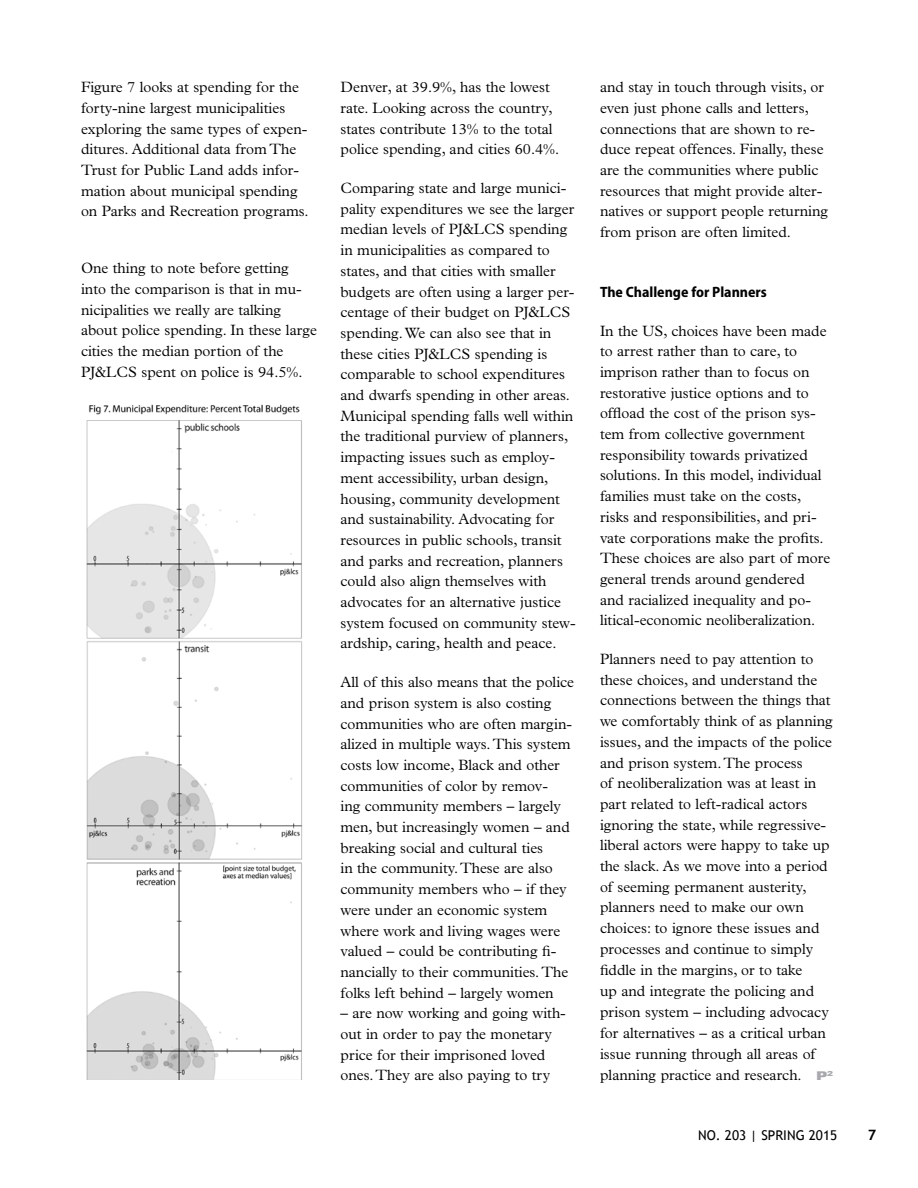
<style>
.page{position:relative;width:918px;height:1188px;background:#fff}
.page>*{position:absolute;margin:0;border:0;box-sizing:border-box;transform-origin:0 0}
.t1{font:300 15px/20.7px "Plantin";color:#000}
.t2{font:700 semi-condensed 15px "Myriad Pro";color:#000}
.t3{font:700 14.25px "Trebuchet MS";color:#000}
.t4{font:13.5px "Trebuchet MS";color:#000}
.s1{font-family:"Univers LT Std X Black Ex";font-weight:400;font-size:12px;color:#a7a9ac}
</style>
<div class="page">
<img style="left:87px;top:404px;width:216px;height:676px">
<p class="t1" style="left:81px;top:77px;width:229px">Figure 7 looks at spending for the forty-nine largest municipalities exploring the same types of expen&shy;ditures. Additional data from The Trust for Public Land adds infor&shy;mation about municipal spending on Parks and Recreation programs.</p>
<p class="t1" style="left:81px;top:258px;width:237px">One thing to note before getting into the comparison is that in mu&shy;nicipalities we really are talking about police spending. In these large cities the median portion of the PJ&amp;LCS spent on police is 94.5%.</p>
<p class="t1" style="left:340px;top:77px;width:220px">Denver, at 39.9%, has the lowest rate. Looking across the country, states contribute 13% to the total police spending, and cities 60.4%.</p>
<p class="t1" style="left:340px;top:178px;width:237px">Comparing state and large munici&shy;pality expenditures we see the larger median levels of PJ&amp;LCS spending in municipalities as compared to states, and that cities with smaller budgets are often using a larger per&shy;centage of their budget on PJ&amp;LCS spending. We can also see that in these cities PJ&amp;LCS spending is comparable to school expenditures and dwarfs spending in other areas.<br>Municipal spending falls well within the traditional purview of planners, impacting issues such as employ&shy;ment accessibility, urban design, housing, community development and sustainability. Advocating for resources in public schools, transit and parks and recreation, planners could also align themselves with advocates for an alternative justice system focused on community stew&shy;ardship, caring, health and peace.</p>
<p class="t1" style="left:340px;top:672px;width:235px">All of this also means that the police and prison system is also costing communities who are often margin&shy;alized in multiple ways. This system costs low income, Black and other communities of color by remov-<br>ing community members – largely men, but increasingly women – and breaking social and cultural ties<br>in the community. These are also community members who – if they were under an economic system where work and living wages were valued – could be contributing fi&shy;nancially to their communities. The folks left behind – largely women</p>
<p class="t1" style="left:340px;top:1003px;width:227px">– are now working and going with&shy;out in order to pay the monetary price for their imprisoned loved ones. They are also paying to try</p>
<p class="t1" style="left:600px;top:77px;width:230px">and stay in touch through visits, or even just phone calls and letters, connections that are shown to re&shy;duce repeat offences. Finally, these are the communities where public resources that might provide alter&shy;natives or support people returning from prison are often limited.</p>
<p class="t2" style="left:600px;top:283px;width:168px">The Challenge for Planners</p>
<p class="t1" style="left:600px;top:320px;width:232px">In the US, choices have been made to arrest rather than to care, to imprison rather than to focus on restorative justice options and to offload the cost of the prison sys&shy;tem from collective government responsibility towards privatized solutions. In this model, individual families must take on the costs, risks and responsibilities, and pri&shy;vate corporations make the profits.<br>These choices are also part of more general trends around gendered and racialized inequality and po&shy;litical-economic neoliberalization.</p>
<p class="t1" style="left:600px;top:649px;width:235px">Planners need to pay attention to these choices, and understand the connections between the things that we comfortably think of as planning issues, and the impacts of the police and prison system. The process<br>of neoliberalization was at least in part related to left-radical actors ignoring the state, while regressive&shy;liberal actors were happy to take up the slack. As we move into a period of seeming permanent austerity, planners need to make our own choices: to ignore these issues and processes and continue to simply fiddle in the margins, or to take<br>up and integrate the policing and prison system – including advocacy for alternatives – as a critical urban issue running through all areas of planning practice and research. <span class="s1">P</span><sup>2</sup></p>
<p class="t4" style="left:698px;top:1127px;width:140px">NO. 203 | SPRING 2015</p>
<p class="t3" style="left:868px;top:1126px;width:10px">7</p>
</div>
